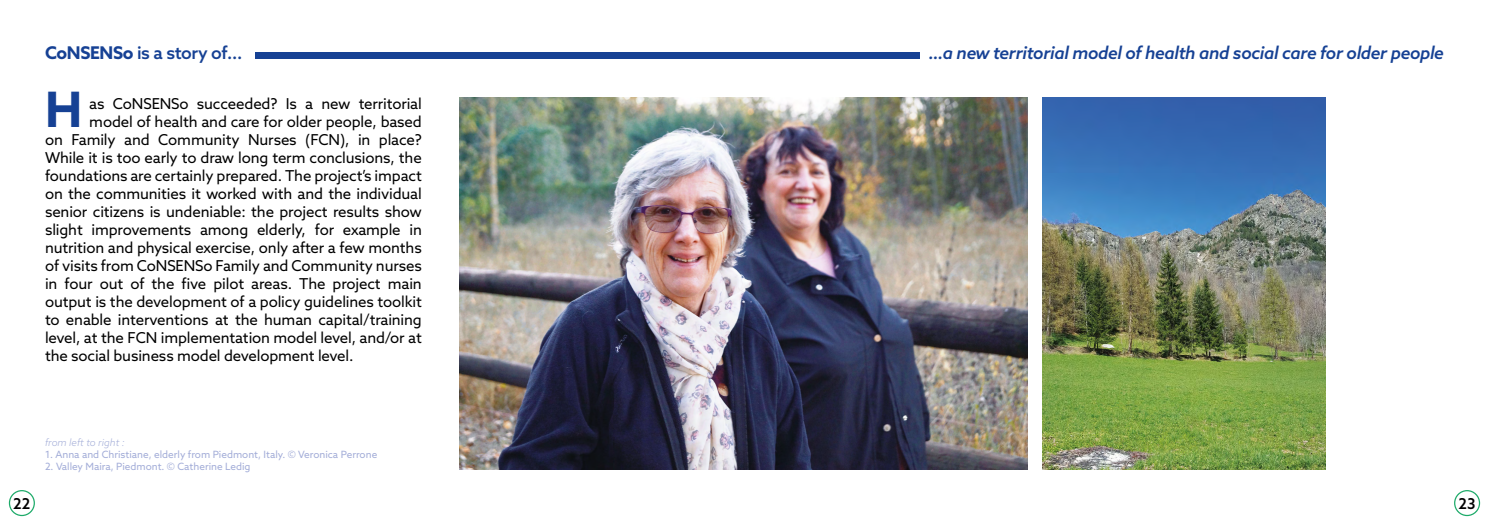
<style>
.page{position:relative;width:1489px;height:525px;background:#fff}
.page>*{position:absolute;margin:0;border:0;box-sizing:border-box;transform-origin:0 0}
.t1{font:700 48.75px "Azo Sans";color:#164194}
.t2{font:italic 500 17.5px "Azo Sans";letter-spacing:-.02em;color:#164194}
.t3{font:500 17.5px "Azo Sans";letter-spacing:-.02em;color:#164194}
.t4{font:15px "Azo Sans";letter-spacing:-.01em;color:#000}
.t5{font:500 15px "Azo Sans";color:#000}
.t6{font:10px "Azo Sans";color:#a3add8}
.t7{font:italic 300 10px "Azo Sans";color:#a3add8}
.s1{font-weight:700}
</style>
<div class="page">
<div style="left:9px;top:489px;width:26px;height:27px;border:1px solid #1daa69;border-radius:50%"></div>
<div style="left:1453px;top:489px;width:26px;height:27px;border:1px solid #1daa69;border-radius:50%"></div>
<img style="left:460px;top:97px;width:567px;height:372px">
<img style="left:1042px;top:97px;width:283px;height:372px">
<div style="left:255px;top:52px;width:665px;height:7px;background:#164194"></div>
<p class="t3" style="left:45px;top:41px;width:199px"><span class="s1">CoNSENSo</span> is a story of...</p>
<p class="t2" style="left:928px;top:41px;width:516px">…a new territorial model of health and social care for older people</p>
<h1 class="t1" style="left:45px;top:77px;width:39px">H</h1>
<p class="t4" style="left:89px;top:94px;width:334px">as CoNSENSo succeeded? Is a new territorial</p>
<p class="t4" style="left:89px;top:112px;width:334px">model of health and care for older people, based</p>
<p class="t4" style="left:45px;top:130px;width:378px">on Family and Community Nurses (FCN), in place?</p>
<p class="t4" style="left:45px;top:148px;width:378px">While it is too early to draw long term conclusions, the</p>
<p class="t4" style="left:45px;top:166px;width:378px">foundations are certainly prepared. The project’s impact</p>
<p class="t4" style="left:45px;top:184px;width:378px">on the communities it worked with and the individual</p>
<p class="t4" style="left:45px;top:202px;width:378px">senior citizens is undeniable: the project results show</p>
<p class="t4" style="left:45px;top:220px;width:378px">slight improvements among elderly, for example in</p>
<p class="t4" style="left:45px;top:238px;width:378px">nutrition and physical exercise, only after a few months</p>
<p class="t4" style="left:45px;top:256px;width:378px">of visits from CoNSENSo Family and Community nurses</p>
<p class="t4" style="left:45px;top:274px;width:378px">in four out of the five pilot areas. The project main</p>
<p class="t4" style="left:45px;top:292px;width:378px">output is the development of a policy guidelines toolkit</p>
<p class="t4" style="left:45px;top:310px;width:378px">to enable interventions at the human capital/training</p>
<p class="t4" style="left:45px;top:328px;width:378px">level, at the FCN implementation model level, and/or at</p>
<p class="t4" style="left:45px;top:346px;width:310px">the social business model development level.</p>
<p class="t7" style="left:45px;top:435px;width:81px">from left to right :</p>
<p class="t6" style="left:45px;top:447px;width:334px">1. Anna and Christiane, elderly from Piedmont, Italy. © Veronica Perrone</p>
<p class="t6" style="left:45px;top:459px;width:207px">2. Valley Maira, Piedmont. © Catherine Ledig</p>
<p class="t5" style="left:13px;top:493px;width:19px">22</p>
<p class="t5" style="left:1458px;top:493px;width:19px">23</p>
</div>
